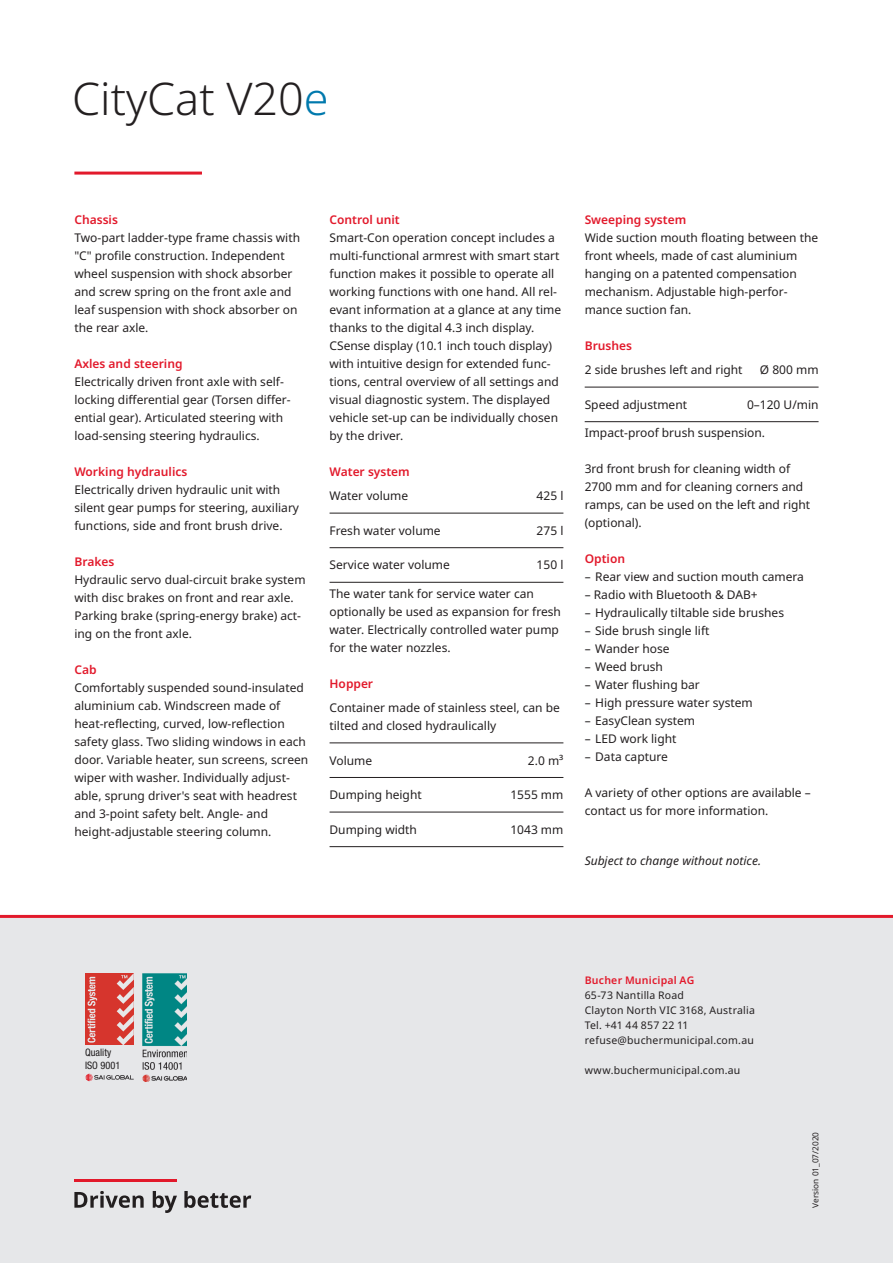
<style>
.page{position:relative;width:893px;height:1263px;background:#fff}
.page>*{position:absolute;margin:0;border:0;box-sizing:border-box;transform-origin:0 0}
.Headline_30_32{font:300 45px "Noto Sans";color:#231f20}
.Copy_8_12{font:12px/18px "Noto Sans";color:#231f20}
.Copy_underlined_8_12{font:12px/18px "Noto Sans";color:#231f20}
.Paragraph_header_8_1{font:12px/18px "Noto Sans";color:#231f20}
.Paragraph_header_8_1-2{font:600 12px "Noto Sans";color:#e2192b}
.Copy_8_12-2{font:italic 12px "Noto Sans";color:#231f20}
.Copy_8_12-3{font:600 12px "Noto Sans";color:#e2192b}
.Address_7_10{font:10.5px "Noto Sans";letter-spacing:.02em;color:#231f20}
.Address_header_7_10{font:600 10.5px "Noto Sans";letter-spacing:.02em;color:#e2192b}
.t1{font:condensed 10.35px/12.5px "Helvetica Neue";color:#231f20}
.t2{font:8.25px "Noto Sans";color:#231f20}
.s1{color:#0079ad}
</style>
<div class="page">
<div style="left:0;top:916px;width:893px;height:347px;background:#e6e7e9"></div>
<hr style="left:74px;top:172px;width:128px;height:3px;background:#e2192b">
<hr style="left:0;top:915px;width:893px;height:3px;background:#e2192b">
<hr style="left:330px;top:513px;width:233px;height:1px;background:#231f20">
<hr style="left:330px;top:547px;width:233px;height:1px;background:#231f20">
<hr style="left:330px;top:582px;width:233px;height:1px;background:#231f20">
<hr style="left:330px;top:743px;width:233px;height:1px;background:#231f20">
<hr style="left:330px;top:777px;width:233px;height:1px;background:#231f20">
<hr style="left:330px;top:812px;width:233px;height:1px;background:#231f20">
<hr style="left:330px;top:846px;width:233px;height:1px;background:#231f20">
<hr style="left:585px;top:387px;width:234px;height:1px;background:#231f20">
<hr style="left:585px;top:421px;width:234px;height:1px;background:#231f20">
<svg style="left:74px;top:1191px;width:70px;height:17px"></svg>
<svg style="left:153px;top:1191px;width:24px;height:22px"></svg>
<svg style="left:184px;top:1191px;width:67px;height:17px"></svg>
<hr style="left:74px;top:1179px;width:103px;height:2px;background:#e2192b">
<div style="left:85px;top:973px;width:49px;height:72px;background:#d6352d"></div>
<svg style="left:88px;top:977px;width:9px;height:66px"></svg>
<svg style="left:117px;top:973px;width:17px;height:72px"></svg>
<svg style="left:86px;top:1074px;width:48px;height:7px"></svg>
<img style="left:143px;top:973px;width:44px;height:108px">
<p class="Headline_30_32" style="left:72px;top:67px;width:258px">CityCat V20<span class="s1">e</span></p>
<p class="Paragraph_header_8_1-2" style="left:74px;top:211px;width:45px">Chassis</p>
<p class="Copy_8_12" style="left:74px;top:229px;width:227px">Two-part ladder-type frame chassis with "C" profile construction. Independent wheel suspension with shock absorber and screw spring on the front axle and leaf suspension with shock absorber on the rear axle.</p>
<p class="Paragraph_header_8_1-2" style="left:74px;top:355px;width:110px">Axles and steering</p>
<p class="Copy_8_12" style="left:74px;top:373px;width:218px">Electrically driven front axle with self&shy;locking differential gear (Torsen differ&shy;ential gear). Articulated steering with load-sensing steering hydraulics.</p>
<p class="Paragraph_header_8_1-2" style="left:74px;top:463px;width:115px">Working hydraulics</p>
<p class="Copy_8_12" style="left:74px;top:481px;width:226px">Electrically driven hydraulic unit with silent gear pumps for steering, auxiliary functions, side and front brush drive.</p>
<p class="Paragraph_header_8_1-2" style="left:74px;top:553px;width:41px">Brakes</p>
<p class="Copy_8_12" style="left:74px;top:571px;width:233px">Hydraulic servo dual-circuit brake system with disc brakes on front and rear axle.<br>Parking brake (spring-energy brake) act&shy;ing on the front axle.</p>
<p class="Paragraph_header_8_1-2" style="left:74px;top:661px;width:24px">Cab</p>
<p class="Copy_8_12" style="left:74px;top:679px;width:235px">Comfortably suspended sound-insulated aluminium cab. Windscreen made of heat-reflecting, curved, low-reflection safety glass. Two sliding windows in each door. Variable heater, sun screens, screen wiper with washer. Individually adjust&shy;able, sprung driver's seat with headrest and 3-point safety belt. Angle- and height-adjustable steering column.</p>
<p class="Paragraph_header_8_1-2" style="left:330px;top:211px;width:72px">Control unit</p>
<p class="Copy_8_12" style="left:330px;top:229px;width:233px">Smart-Con operation concept includes a multi-functional armrest with smart start function makes it possible to operate all working functions with one hand. All rel&shy;evant information at a glance at any time thanks to the digital 4.3 inch display.<br>CSense display (10.1 inch touch display) with intuitive design for extended func&shy;tions, central overview of all settings and visual diagnostic system. The displayed vehicle set-up can be individually chosen by the driver.</p>
<p class="Paragraph_header_8_1-2" style="left:330px;top:463px;width:82px">Water system</p>
<p class="Copy_underlined_8_12" style="left:330px;top:487px;width:80px">Water volume</p>
<p class="Copy_underlined_8_12" style="left:537px;top:487px;width:28px">425 l</p>
<p class="Copy_underlined_8_12" style="left:330px;top:522px;width:113px">Fresh water volume</p>
<p class="Copy_underlined_8_12" style="left:537px;top:522px;width:28px">275 l</p>
<p class="Copy_underlined_8_12" style="left:330px;top:556px;width:122px">Service water volume</p>
<p class="Copy_underlined_8_12" style="left:537px;top:556px;width:28px">150 l</p>
<p class="Copy_8_12" style="left:330px;top:585px;width:233px">The water tank for service water can optionally be used as expansion for fresh water. Electrically controlled water pump for the water nozzles.</p>
<p class="Copy_8_12-3" style="left:330px;top:675px;width:45px">Hopper</p>
<p class="Copy_underlined_8_12" style="left:330px;top:699px;width:232px">Container made of stainless steel, can be tilted and closed hydraulically</p>
<p class="Copy_underlined_8_12" style="left:330px;top:751px;width:44px">Volume</p>
<p class="Copy_underlined_8_12" style="left:528px;top:751px;width:37px">2.0 m³</p>
<p class="Copy_underlined_8_12" style="left:330px;top:786px;width:94px">Dumping height</p>
<p class="Copy_underlined_8_12" style="left:510px;top:786px;width:55px">1555 mm</p>
<p class="Copy_underlined_8_12" style="left:330px;top:821px;width:89px">Dumping width</p>
<p class="Copy_underlined_8_12" style="left:510px;top:821px;width:55px">1043 mm</p>
<p class="Paragraph_header_8_1-2" style="left:585px;top:211px;width:103px">Sweeping system</p>
<p class="Paragraph_header_8_1" style="left:585px;top:229px;width:235px">Wide suction mouth floating between the front wheels, made of cast aluminium hanging on a patented compensation mechanism. Adjustable high-perfor&shy;mance suction fan.</p>
<p class="Paragraph_header_8_1-2" style="left:585px;top:337px;width:49px">Brushes</p>
<p class="Copy_underlined_8_12" style="left:585px;top:361px;width:159px">2 side brushes left and right</p>
<p class="Copy_underlined_8_12" style="left:760px;top:361px;width:60px">Ø 800 mm</p>
<p class="Copy_underlined_8_12" style="left:585px;top:396px;width:104px">Speed adjustment</p>
<p class="Copy_underlined_8_12" style="left:747px;top:396px;width:73px">0–120 U/min</p>
<p class="Copy_8_12" style="left:585px;top:424px;width:182px">Impact-proof brush suspension.</p>
<p class="Copy_8_12" style="left:585px;top:460px;width:227px">3rd front brush for cleaning width of<br>2700 mm and for cleaning corners and ramps, can be used on the left and right (optional).</p>
<p class="Paragraph_header_8_1-2" style="left:585px;top:551px;width:42px">Option</p>
<p class="Copy_8_12" style="left:585px;top:568px;width:221px">– Rear view and suction mouth camera</p>
<p class="Copy_8_12" style="left:585px;top:586px;width:175px">– Radio with Bluetooth &amp; DAB+</p>
<p class="Copy_8_12" style="left:585px;top:604px;width:201px">– Hydraulically tiltable side brushes</p>
<p class="Copy_8_12" style="left:585px;top:622px;width:126px">– Side brush single lift</p>
<p class="Copy_8_12" style="left:585px;top:640px;width:86px">– Wander hose</p>
<p class="Copy_8_12" style="left:585px;top:658px;width:80px">– Weed brush</p>
<p class="Copy_8_12" style="left:585px;top:676px;width:117px">– Water flushing bar</p>
<p class="Copy_8_12" style="left:585px;top:694px;width:170px">– High pressure water system</p>
<p class="Copy_8_12" style="left:585px;top:712px;width:112px">– EasyClean system</p>
<p class="Copy_8_12" style="left:585px;top:730px;width:93px">– LED work light</p>
<p class="Copy_8_12" style="left:585px;top:748px;width:85px">– Data capture</p>
<p class="Copy_8_12" style="left:585px;top:784px;width:228px">A variety of other options are available – contact us for more information.</p>
<p class="Copy_8_12-2" style="left:585px;top:852px;width:178px">Subject to change without notice.</p>
<p class="t1" style="left:85px;top:1046px;width:37px">Quality<br>ISO 9001</p>
<p class="Address_header_7_10" style="left:585px;top:973px;width:111px">Bucher Municipal AG</p>
<p class="Address_7_10" style="left:585px;top:988px;width:101px">65-73 Nantilla Road</p>
<p class="Address_7_10" style="left:585px;top:1003px;width:172px">Clayton North VIC 3168, Australia</p>
<p class="Address_7_10" style="left:585px;top:1018px;width:105px">Tel. +41 44 857 22 11</p>
<p class="Address_7_10" style="left:585px;top:1033px;width:171px">refuse@buchermunicipal.com.au</p>
<p class="Address_7_10" style="left:585px;top:1063px;width:157px">www.buchermunicipal.com.au</p>
<p class="t2" style="left:810px;top:1208px;width:77px;rotate:-90deg">Version 01_07/2020</p>
</div>
